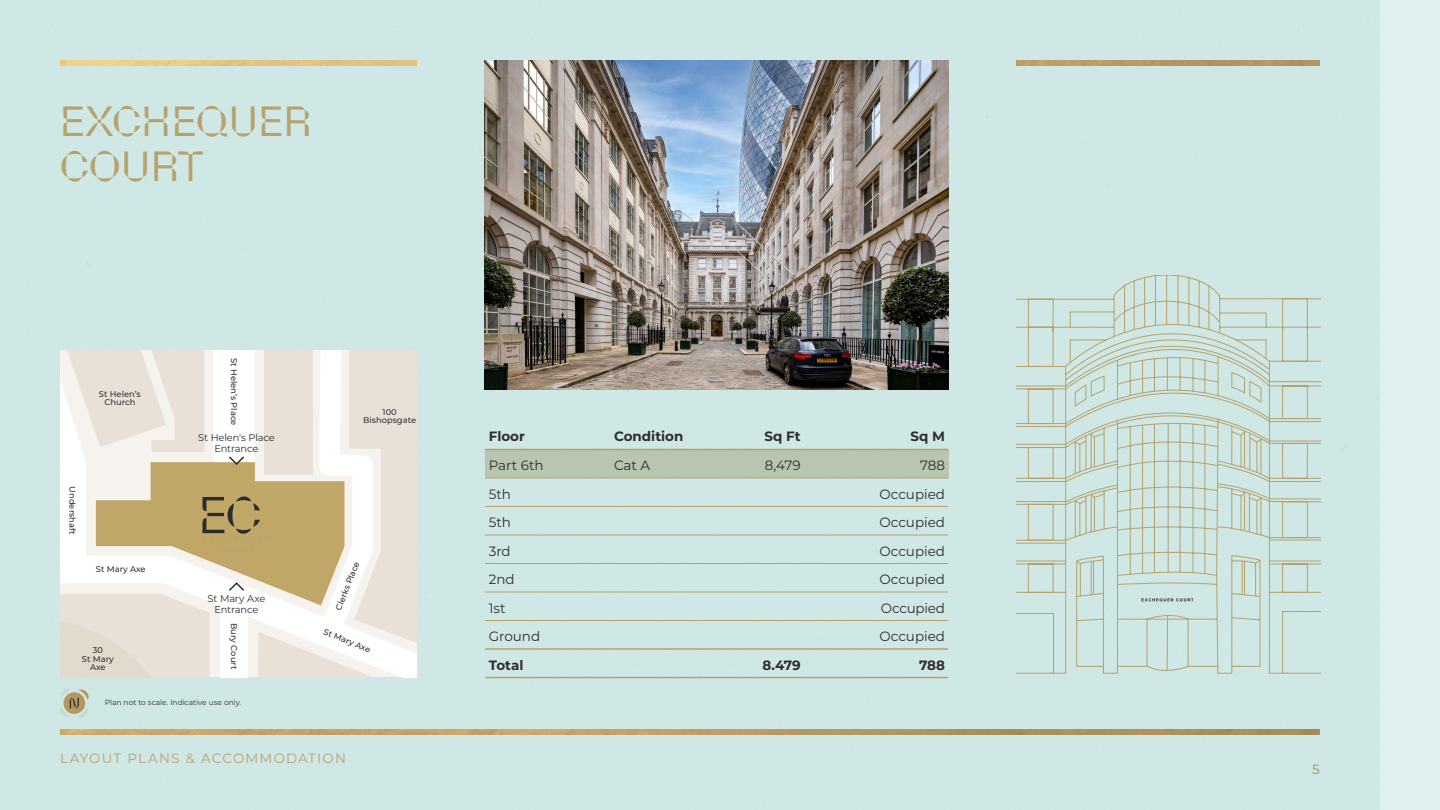
<style>
.page{position:relative;width:1440px;height:810px;background:#d5edea}
.page>*{position:absolute;margin:0;border:0;box-sizing:border-box;transform-origin:0 0}
.t1{font:42px/45px "Parabole";letter-spacing:.01em;color:#b7a26d}
.t2{font:13.5px "Montserrat";color:#2d2d2d}
.t3{font:700 13.5px "Montserrat";color:#2d2d2d}
.t4{font:13.5px "Montserrat";letter-spacing:.09em;color:#b7a26d}
.t5{font:500 13.5px "Montserrat";color:#b7a26d}
.t6{font:9.82px/11.2px "Montserrat";letter-spacing:-.015em;color:#2d2d2d;text-align:center}
.t7{font:500 8.32px/8.3px "Montserrat";color:#35312f;text-align:center}
.t8{font:7.5px "Montserrat";letter-spacing:-.005em;color:#2d2d2d}
</style>
<div class="page">
<div style="left:1380px;top:0;width:60px;height:810px;background:#def1ee"></div>
<img style="left:60px;top:60px;width:357px;height:6px">
<img style="left:60px;top:729px;width:1260px;height:6px">
<div style="left:485px;top:450px;width:463px;height:28px;background:#b8c6b0"></div>
<svg style="left:60px;top:689px;width:29px;height:28px"></svg>
<hr style="left:485px;top:449px;width:125px;height:1px;background:#b7a26d">
<hr style="left:610px;top:449px;width:93px;height:1px;background:#b7a26d">
<hr style="left:704px;top:449px;width:100px;height:1px;background:#b7a26d">
<hr style="left:804px;top:449px;width:144px;height:1px;background:#b7a26d">
<hr style="left:485px;top:620px;width:125px;height:1px;background:#b7a26d">
<hr style="left:610px;top:620px;width:93px;height:1px;background:#b7a26d">
<hr style="left:485px;top:506px;width:125px;height:1px;background:#b7a26d">
<hr style="left:610px;top:506px;width:93px;height:1px;background:#b7a26d">
<hr style="left:704px;top:506px;width:100px;height:1px;background:#b7a26d">
<hr style="left:804px;top:506px;width:144px;height:1px;background:#b7a26d">
<hr style="left:485px;top:478px;width:125px;height:1px;background:#b7a26d">
<hr style="left:610px;top:478px;width:93px;height:1px;background:#b7a26d">
<hr style="left:704px;top:478px;width:100px;height:1px;background:#b7a26d">
<hr style="left:804px;top:478px;width:144px;height:1px;background:#b7a26d">
<hr style="left:485px;top:535px;width:125px;height:1px;background:#b7a26d">
<hr style="left:610px;top:535px;width:93px;height:1px;background:#b7a26d">
<hr style="left:704px;top:535px;width:100px;height:1px;background:#b7a26d">
<hr style="left:485px;top:563px;width:125px;height:1px;background:#b7a26d">
<hr style="left:610px;top:563px;width:93px;height:1px;background:#b7a26d">
<hr style="left:704px;top:563px;width:100px;height:1px;background:#b7a26d">
<hr style="left:804px;top:563px;width:144px;height:1px;background:#b7a26d">
<hr style="left:485px;top:592px;width:125px;height:1px;background:#b7a26d">
<hr style="left:610px;top:592px;width:93px;height:1px;background:#b7a26d">
<hr style="left:704px;top:592px;width:100px;height:1px;background:#b7a26d">
<hr style="left:485px;top:648px;width:125px;height:2px;background:#b7a26d">
<hr style="left:610px;top:648px;width:93px;height:2px;background:#b7a26d">
<hr style="left:485px;top:677px;width:125px;height:1px;background:#b7a26d">
<hr style="left:610px;top:677px;width:93px;height:1px;background:#b7a26d">
<hr style="left:704px;top:677px;width:100px;height:1px;background:#b7a26d">
<hr style="left:804px;top:677px;width:144px;height:1px;background:#b7a26d">
<hr style="left:804px;top:535px;width:144px;height:1px;background:#b7a26d">
<hr style="left:804px;top:592px;width:144px;height:1px;background:#b7a26d">
<hr style="left:704px;top:620px;width:100px;height:1px;background:#b7a26d">
<hr style="left:804px;top:620px;width:144px;height:1px;background:#b7a26d">
<hr style="left:704px;top:648px;width:100px;height:2px;background:#b7a26d">
<hr style="left:804px;top:648px;width:144px;height:2px;background:#b7a26d">
<svg style="left:1016px;top:275px;width:304px;height:398px"></svg>
<img style="left:485px;top:60px;width:463px;height:330px">
<svg style="left:60px;top:350px;width:357px;height:327px;background:#e7dfcf"></svg>
<h1 class="t1" style="left:60px;top:98px;width:252px">EXCHEQUER<br>COURT</h1>
<p class="t7" style="left:99px;top:389px;width:43px">St Helen’s<br>Church</p>
<p class="t7" style="left:77px;top:486px;width:49px;rotate:90deg">Undershaft</p>
<p class="t7" style="left:96px;top:565px;width:51px">St Mary Axe</p>
<p class="t7" style="left:82px;top:646px;width:34px">30<br>St Mary<br>Axe</p>
<p class="t7" style="left:239px;top:358px;width:69px;rotate:90deg">St Helen’s Place</p>
<p class="t6" style="left:198px;top:431px;width:78px">St Helen's Place<br>Entrance</p>
<p class="t6" style="left:208px;top:593px;width:59px">St Mary Axe<br>Entrance</p>
<p class="t7" style="left:239px;top:623px;width:48px;rotate:90deg">Bury Court</p>
<p class="t8" style="left:105px;top:698px;width:138px">Plan not to scale. Indicative use only.</p>
<p class="t7" style="left:363px;top:407px;width:54px">100<br>Bishopsgate</p>
<p class="t7" style="left:334px;top:608px;width:53px;rotate:-69deg">Clerks Place</p>
<p class="t7" style="left:326px;top:627px;width:51px;rotate:22deg">St Mary Axe</p>
<h2 class="t4" style="left:60px;top:749px;width:288px">LAYOUT PLANS &amp; ACCOMMODATION</h2>
<h2 class="t3" style="left:489px;top:427px;width:38px">Floor</h2>
<h2 class="t3" style="left:614px;top:427px;width:71px">Condition</h2>
<h2 class="t3" style="left:765px;top:427px;width:38px">Sq Ft</h2>
<h2 class="t3" style="left:910px;top:427px;width:36px">Sq M</h2>
<h2 class="t2" style="left:489px;top:456px;width:56px">Part 6th</h2>
<h2 class="t2" style="left:614px;top:456px;width:38px">Cat A</h2>
<h2 class="t2" style="left:765px;top:456px;width:37px">8,479</h2>
<h2 class="t2" style="left:920px;top:456px;width:27px">788</h2>
<h2 class="t2" style="left:489px;top:485px;width:24px">5th</h2>
<h2 class="t2" style="left:880px;top:485px;width:67px">Occupied</h2>
<h2 class="t2" style="left:489px;top:513px;width:24px">5th</h2>
<h2 class="t2" style="left:880px;top:513px;width:67px">Occupied</h2>
<h2 class="t2" style="left:489px;top:542px;width:24px">3rd</h2>
<h2 class="t2" style="left:880px;top:542px;width:67px">Occupied</h2>
<h2 class="t2" style="left:489px;top:570px;width:27px">2nd</h2>
<h2 class="t2" style="left:880px;top:570px;width:67px">Occupied</h2>
<h2 class="t2" style="left:489px;top:599px;width:18px">1st</h2>
<h2 class="t2" style="left:881px;top:599px;width:66px">Occupied</h2>
<h2 class="t2" style="left:489px;top:627px;width:53px">Ground</h2>
<h2 class="t2" style="left:880px;top:627px;width:67px">Occupied</h2>
<h2 class="t3" style="left:489px;top:655px;width:36px">Total</h2>
<h2 class="t3" style="left:762px;top:655px;width:40px">8.479</h2>
<h2 class="t3" style="left:919px;top:655px;width:27px">788</h2>
<h2 class="t5" style="left:1312px;top:759px;width:9px">5</h2>
</div>
